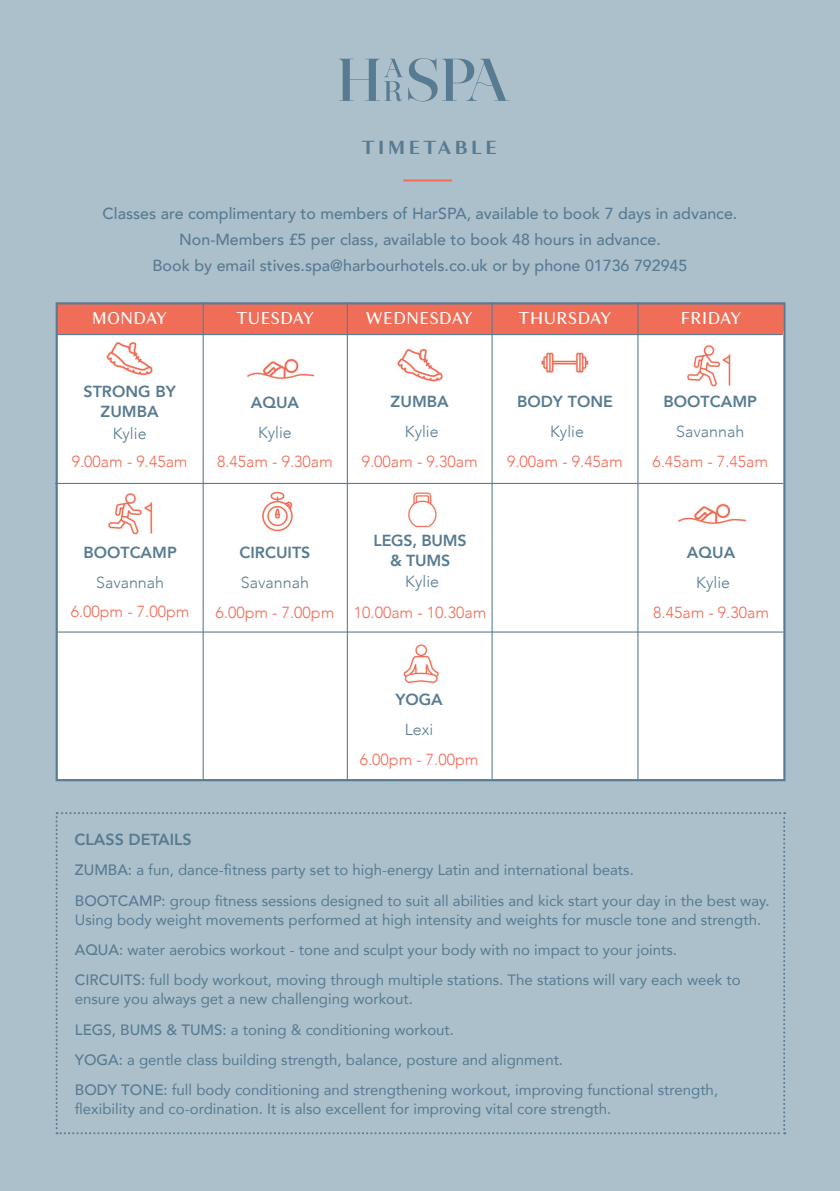
<style>
.page{position:relative;width:840px;height:1191px;background:#fff}
.page>*{position:absolute;margin:0;border:0;box-sizing:border-box;transform-origin:0 0}
.t1{font:700 20px "Granville";letter-spacing:.15em;color:#577b91}
.t2{font:18px "Granville";color:#fff}
.t3{font:500 16px "Avenir";color:#577b91}
.t4{font:300 16px "Avenir";color:#f06d57}
.t5{font:800 16px/20px "Avenir";color:#577b91;text-align:center}
.t6{font:300 16px "Avenir";color:#577b91}
.t7{font:15px/19px "Avenir";color:#577b91}
.s1{font-weight:500}
</style>
<div class="page">
<div style="left:0;top:0;width:839px;height:1191px;background:#acc0cb"></div>
<div style="left:57px;top:331px;width:726px;height:449px;background:#fff"></div>
<div style="left:57px;top:302px;width:725px;height:32px;background:#f06d57"></div>
<div style="left:56px;top:302px;width:729px;height:479px;border:2px solid #577b91"></div>
<hr style="left:403px;top:179px;width:49px;height:2px;background:#f06d57">
<svg style="left:56px;top:812px;width:728px;height:322px"></svg>
<hr style="left:346px;top:302px;width:2px;height:479px;background:#577b91">
<hr style="left:202px;top:302px;width:1px;height:479px;background:#577b91">
<hr style="left:637px;top:302px;width:1px;height:479px;background:#577b91">
<hr style="left:57px;top:334px;width:724px;height:1px;background:#577b91">
<hr style="left:55px;top:483px;width:727px;height:1px;background:#577b91">
<hr style="left:57px;top:631px;width:725px;height:1px;background:#577b91">
<hr style="left:491px;top:302px;width:1px;height:479px;background:#577b91">
<svg style="left:339px;top:58px;width:170px;height:43px"></svg>
<img style="left:403px;top:644px;width:36px;height:40px">
<img style="left:106px;top:342px;width:47px;height:34px">
<img style="left:397px;top:348px;width:46px;height:34px">
<img style="left:262px;top:491px;width:31px;height:41px">
<img style="left:408px;top:492px;width:29px;height:36px">
<img style="left:108px;top:493px;width:45px;height:42px">
<img style="left:687px;top:345px;width:44px;height:42px">
<img style="left:541px;top:352px;width:48px;height:21px">
<img style="left:678px;top:503px;width:67px;height:22px">
<img style="left:246px;top:358px;width:67px;height:21px">
<p class="t1" style="left:361px;top:133px;width:137px">TIMETABLE</p>
<p class="t3" style="left:103px;top:200px;width:636px">Classes are complimentary to members of HarSPA, available to book 7 days in advance.</p>
<p class="t3" style="left:179px;top:226px;width:483px">Non-Members £5 per class, available to book 48 hours in advance.</p>
<p class="t3" style="left:152px;top:251px;width:536px">Book by email stives.spa@harbourhotels.co.uk or by phone 01736 792945</p>
<p class="t2" style="left:92px;top:307px;width:77px">MONDAY</p>
<p class="t2" style="left:236px;top:307px;width:79px">TUESDAY</p>
<p class="t2" style="left:365px;top:307px;width:108px">WEDNESDAY</p>
<p class="t2" style="left:518px;top:307px;width:95px">THURSDAY</p>
<p class="t2" style="left:680px;top:307px;width:62px">FRIDAY</p>
<p class="t5" style="left:83px;top:382px;width:94px">STRONG BY<br>ZUMBA</p>
<p class="t6" style="left:113px;top:423px;width:35px">Kylie</p>
<p class="t4" style="left:72px;top:452px;width:117px">9.00am - 9.45am</p>
<p class="t5" style="left:83px;top:542px;width:95px">BOOTCAMP</p>
<p class="t6" style="left:96px;top:573px;width:69px">Savannah</p>
<p class="t4" style="left:71px;top:602px;width:120px">6.00pm - 7.00pm</p>
<p class="t5" style="left:251px;top:392px;width:50px">AQUA</p>
<p class="t6" style="left:258px;top:422px;width:35px">Kylie</p>
<p class="t4" style="left:217px;top:452px;width:117px">8.45am - 9.30am</p>
<p class="t5" style="left:390px;top:392px;width:60px">ZUMBA</p>
<p class="t6" style="left:404px;top:422px;width:35px">Kylie</p>
<p class="t4" style="left:361px;top:451px;width:117px">9.00am - 9.30am</p>
<p class="t5" style="left:517px;top:392px;width:97px">BODY TONE</p>
<p class="t6" style="left:550px;top:422px;width:35px">Kylie</p>
<p class="t4" style="left:506px;top:451px;width:117px">9.00am - 9.45am</p>
<p class="t5" style="left:239px;top:543px;width:72px">CIRCUITS</p>
<p class="t6" style="left:241px;top:573px;width:69px">Savannah</p>
<p class="t4" style="left:215px;top:602px;width:120px">6.00pm - 7.00pm</p>
<p class="t5" style="left:373px;top:531px;width:94px">LEGS, BUMS &amp; TUMS</p>
<p class="t6" style="left:405px;top:572px;width:35px">Kylie</p>
<p class="t4" style="left:353px;top:602px;width:134px">10.00am - 10.30am</p>
<p class="t5" style="left:395px;top:690px;width:49px">YOGA</p>
<p class="t6" style="left:404px;top:720px;width:30px">Lexi</p>
<p class="t4" style="left:359px;top:749px;width:120px">6.00pm - 7.00pm</p>
<p class="t5" style="left:663px;top:392px;width:95px">BOOTCAMP</p>
<p class="t6" style="left:676px;top:422px;width:69px">Savannah</p>
<p class="t4" style="left:652px;top:451px;width:117px">6.45am - 7.45am</p>
<p class="t5" style="left:686px;top:543px;width:50px">AQUA</p>
<p class="t6" style="left:696px;top:573px;width:35px">Kylie</p>
<p class="t4" style="left:652px;top:602px;width:117px">8.45am - 9.30am</p>
<p class="t5" style="left:75px;top:829px;width:119px">CLASS DETAILS</p>
<p class="t7" style="left:75px;top:860px;width:560px"><span class="s1">ZUMBA:</span> a fun, dance-fitness party set to high-energy Latin and international beats.</p>
<p class="t7" style="left:75px;top:890px;width:695px"><span class="s1">BOOTCAMP:</span> group fitness sessions designed to suit all abilities and kick start your day in the best way.<br>Using body weight movements performed at high intensity and weights for muscle tone and strength.</p>
<p class="t7" style="left:75px;top:940px;width:603px"><span class="s1">AQUA:</span> water aerobics workout - tone and sculpt your body with no impact to your joints.</p>
<p class="t7" style="left:75px;top:970px;width:667px"><span class="s1">CIRCUITS:</span> full body workout, moving through multiple stations. The stations will vary each week to ensure you always get a new challenging workout.</p>
<p class="t7" style="left:75px;top:1019px;width:380px"><span class="s1">LEGS, BUMS &amp; TUMS:</span> a toning &amp; conditioning workout.</p>
<p class="t7" style="left:75px;top:1050px;width:489px"><span class="s1">YOGA:</span> a gentle class building strength, balance, posture and alignment.</p>
<p class="t7" style="left:75px;top:1080px;width:644px"><span class="s1">BODY TONE:</span> full body conditioning and strengthening workout, improving functional strength, flexibility and co-ordination. It is also excellent for improving vital core strength.</p>
</div>
